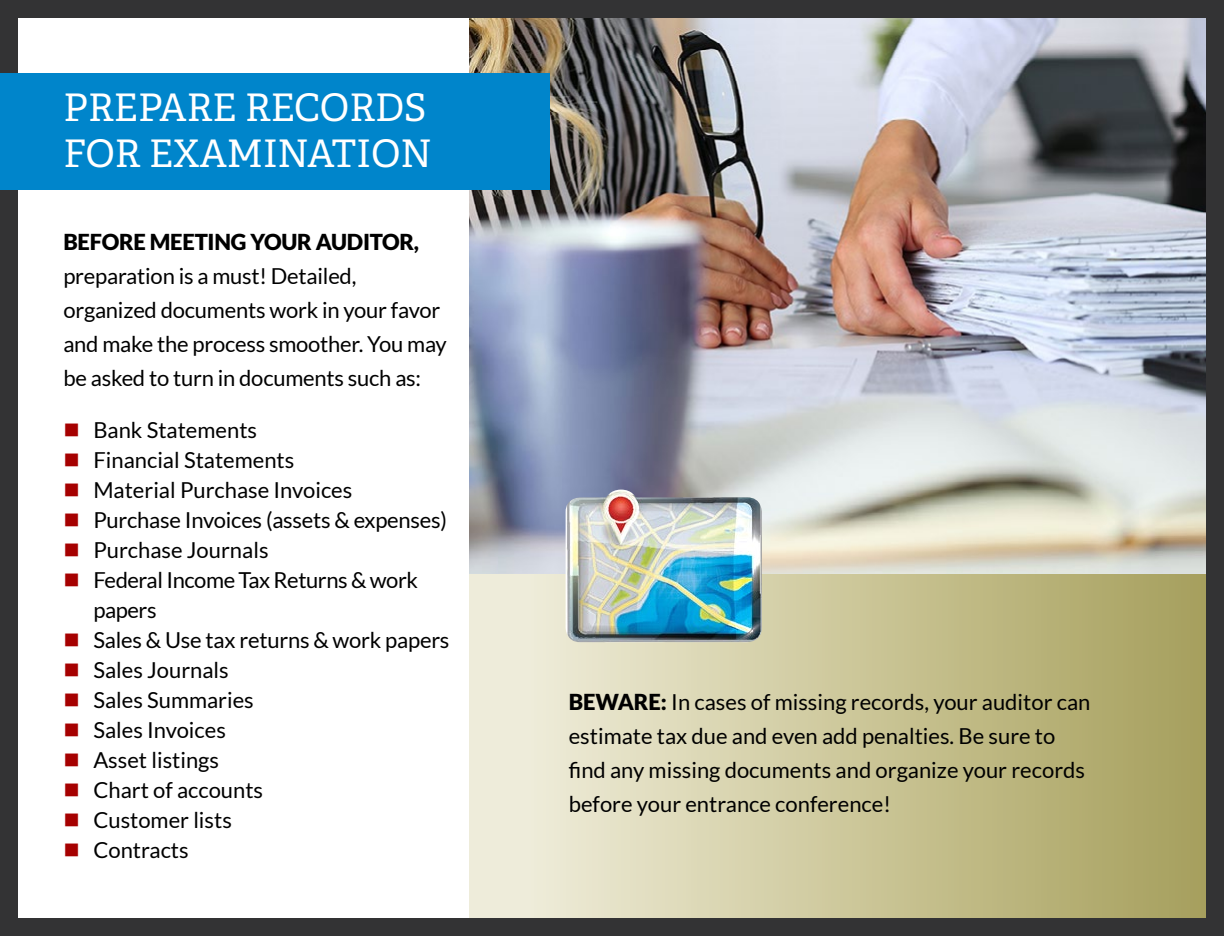
<style>
.page{position:relative;width:1224px;height:936px;background:#fff}
.page>*{position:absolute;margin:0;border:0;box-sizing:border-box;transform-origin:0 0}
.t1{font:38px/45.6px "Adelle";color:#fff}
.t2{font:22px/34px "Lato";color:#000}
.t3{font:22px/30px "Lato";letter-spacing:-.02em;color:#000}
.t4{font:900 22px "Lato";letter-spacing:-.01em;color:#000}
.s1{color:#a60000}
.s2{font-weight:900}
</style>
<div class="page">
<img style="left:469px;top:19px;width:736px;height:556px">
<div style="left:469px;top:575px;width:743px;height:344px;background:linear-gradient(to right,#f4f2e1,#a69f5a)"></div>
<div style="left:0;top:0;width:1224px;height:936px;border:18px solid #333334"></div>
<div style="left:0;top:73px;width:550px;height:117px;background:#0085cb"></div>
<img style="left:566px;top:490px;width:196px;height:152px">
<h1 class="t1" style="left:63px;top:83px;width:370px">PREPARE RECORDS<br>FOR EXAMINATION</h1>
<p class="t4" style="left:63px;top:229px;width:357px">BEFORE MEETING YOUR AUDITOR,</p>
<p class="t2" style="left:63px;top:259px;width:385px">preparation is a must! Detailed, organized documents work in your favor and make the process smoother. You may be asked to turn in documents such as:</p>
<p class="t2" style="left:63px;top:413px;width:195px"><span class="s1">■</span> Bank Statements</p>
<p class="t2" style="left:63px;top:443px;width:232px"><span class="s1">■</span> Financial Statements</p>
<p class="t2" style="left:63px;top:473px;width:291px"><span class="s1">■</span> Material Purchase Invoices</p>
<p class="t2" style="left:63px;top:503px;width:385px"><span class="s1">■</span> Purchase Invoices (assets &amp; expenses)</p>
<p class="t2" style="left:63px;top:533px;width:207px"><span class="s1">■</span> Purchase Journals</p>
<p class="t3" style="left:93px;top:565px;width:326px;text-indent:-30px"><span class="s1">■</span> Federal Income Tax Returns &amp; work papers</p>
<p class="t2" style="left:63px;top:623px;width:388px"><span class="s1">■</span> Sales &amp; Use tax returns &amp; work papers</p>
<p class="t2" style="left:63px;top:653px;width:167px"><span class="s1">■</span> Sales Journals</p>
<p class="t2" style="left:63px;top:683px;width:192px"><span class="s1">■</span> Sales Summaries</p>
<p class="t2" style="left:63px;top:713px;width:164px"><span class="s1">■</span> Sales Invoices</p>
<p class="t2" style="left:63px;top:743px;width:157px"><span class="s1">■</span> Asset listings</p>
<p class="t2" style="left:63px;top:773px;width:201px"><span class="s1">■</span> Chart of accounts</p>
<p class="t2" style="left:63px;top:803px;width:170px"><span class="s1">■</span> Customer lists</p>
<p class="t2" style="left:63px;top:833px;width:127px"><span class="s1">■</span> Contracts</p>
<p class="t2" style="left:569px;top:685px;width:523px"><span class="s2">BEWARE:</span> In cases of missing records, your auditor can estimate tax due and even add penalties. Be sure to find any missing documents and organize your records before your entrance conference!</p>
</div>
